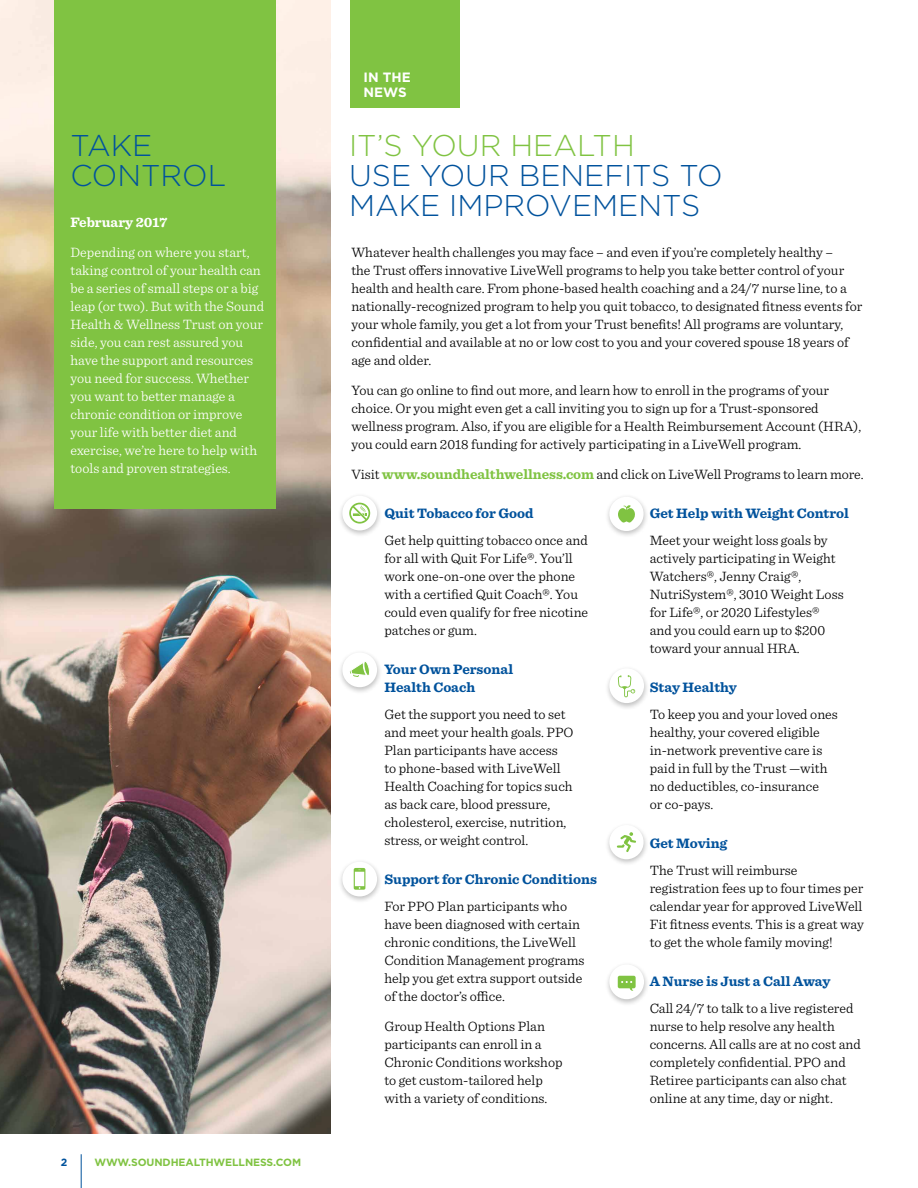
<style>
.page{position:relative;width:918px;height:1188px;background:#fff}
.page>*{position:absolute;margin:0;border:0;box-sizing:border-box;transform-origin:0 0}
.t1{font:300 30px/30px "Gotham";color:#00529c}
.t2{font:300 30px "Gotham";color:#80c342}
.t3{font:300 14.25px/18px "Sentinel";color:#000}
.t4{font:300 14.25px/18px "Sentinel";color:#fff}
.t5{font:700 14.25px/18px "Sentinel";color:#00529c}
.t6{font:700 14.25px "Sentinel";color:#fff}
.t7{font:700 13.5px/15px "Gotham";color:#fff}
.t8{font:700 10.5px "Gotham";letter-spacing:-.01em;color:#80c342}
.t9{font:700 10.5px "Gotham";color:#00529c}
.s1{font-weight:700;color:#80c342}
</style>
<div class="page">
<img style="left:0;top:0;width:331px;height:1134px">
<div style="left:350px;top:0;width:110px;height:108px;background:#80c342"></div>
<hr style="left:81px;top:1154px;width:1px;height:34px;background:#00529c">
<div style="left:54px;top:0;width:222px;height:509px;background:#80c342"></div>
<div style="left:338px;top:493px;width:45px;height:45px;background:#000;opacity:.25"></div>
<div style="left:342px;top:496px;width:35px;height:34px;background:#fff;border-radius:50%"></div>
<svg style="left:349px;top:503px;width:21px;height:21px"></svg>
<div style="left:338px;top:859px;width:45px;height:45px;background:#000;opacity:.25"></div>
<div style="left:342px;top:862px;width:35px;height:34px;background:#fff;border-radius:50%"></div>
<svg style="left:354px;top:868px;width:11px;height:22px"></svg>
<div style="left:605px;top:962px;width:45px;height:45px;background:#000;opacity:.25"></div>
<div style="left:609px;top:964px;width:35px;height:35px;background:#fff;border-radius:50%"></div>
<div style="left:605px;top:822px;width:44px;height:44px;background:#000;opacity:.25"></div>
<div style="left:609px;top:825px;width:35px;height:34px;background:#fff;border-radius:50%"></div>
<svg style="left:617px;top:832px;width:19px;height:20px"></svg>
<div style="left:605px;top:666px;width:45px;height:44px;background:#000;opacity:.25"></div>
<div style="left:609px;top:668px;width:35px;height:35px;background:#fff;border-radius:50%"></div>
<svg style="left:618px;top:675px;width:17px;height:22px"></svg>
<div style="left:605px;top:494px;width:44px;height:44px;background:#000;opacity:.25"></div>
<div style="left:609px;top:497px;width:35px;height:34px;background:#fff;border-radius:50%"></div>
<svg style="left:618px;top:505px;width:17px;height:18px"></svg>
<div style="left:338px;top:650px;width:45px;height:45px;background:#000;opacity:.25"></div>
<div style="left:342px;top:653px;width:35px;height:34px;background:#fff;border-radius:50%"></div>
<svg style="left:350px;top:662px;width:20px;height:15px"></svg>
<svg style="left:618px;top:976px;width:18px;height:15px"></svg>
<h1 class="t1" style="left:70px;top:130px;width:157px">TAKE<br>CONTROL</h1>
<p class="t6" style="left:70px;top:211px;width:98px">February 2017</p>
<p class="t4" style="left:70px;top:243px;width:195px">Depending on where you start, taking control of your health can be a series of small steps or a big leap (or two). But with the Sound<br>Health &amp; Wellness Trust on your side, you can rest assured you have the support and resources you need for success. Whether you want to better manage a chronic condition or improve your life with better diet and exercise, we’re here to help with tools and proven strategies.</p>
<p class="t9" style="left:61px;top:1155px;width:8px">2</p>
<p class="t8" style="left:94px;top:1155px;width:208px">WWW.SOUNDHEALTHWELLNESS.COM</p>
<p class="t7" style="left:364px;top:70px;width:49px">IN THE<br>NEWS</p>
<h1 class="t2" style="left:349px;top:126px;width:287px">IT’S YOUR HEALTH</h1>
<h1 class="t1" style="left:349px;top:160px;width:375px">USE YOUR BENEFITS TO<br>MAKE IMPROVEMENTS</h1>
<p class="t3" style="left:351px;top:243px;width:513px">Whatever health challenges you may face – and even if you’re completely healthy –<br>the Trust offers innovative LiveWell programs to help you take better control of your health and health care. From phone-based health coaching and a 24/7 nurse line, to a nationally-recognized program to help you quit tobacco, to designated fitness events for your whole family, you get a lot from your Trust benefits! All programs are voluntary, confidential and available at no or low cost to you and your covered spouse 18 years of age and older.</p>
<p class="t3" style="left:351px;top:381px;width:511px">You can go online to find out more, and learn how to enroll in the programs of your choice. Or you might even get a call inviting you to sign up for a Trust-sponsored wellness program. Also, if you are eligible for a Health Reimbursement Account (HRA), you could earn 2018 funding for actively participating in a LiveWell program.</p>
<p class="t3" style="left:351px;top:465px;width:514px">Visit <span class="s1">www.soundhealthwellness.com</span> and click on LiveWell Programs to learn more.</p>
<p class="t5" style="left:384px;top:504px;width:151px">Quit Tobacco for Good</p>
<p class="t3" style="left:384px;top:531px;width:205px">Get help quitting tobacco once and for all with Quit For Life®. You’ll work one-on-one over the phone with a certified Quit Coach®. You could even qualify for free nicotine patches or gum.</p>
<p class="t5" style="left:384px;top:660px;width:130px">Your Own Personal<br>Health Coach</p>
<p class="t3" style="left:384px;top:705px;width:191px">Get the support you need to set and meet your health goals. PPO<br>Plan participants have access<br>to phone-based with LiveWell<br>Health Coaching for topics such as back care, blood pressure, cholesterol, exercise, nutrition, stress, or weight control.</p>
<p class="t5" style="left:384px;top:870px;width:214px">Support for Chronic Conditions</p>
<p class="t3" style="left:384px;top:897px;width:202px">For PPO Plan participants who have been diagnosed with certain chronic conditions, the LiveWell<br>Condition Management programs help you get extra support outside of the doctor’s office.</p>
<p class="t3" style="left:384px;top:1017px;width:180px">Group Health Options Plan participants can enroll in a<br>Chronic Conditions workshop to get custom-tailored help with a variety of conditions.</p>
<p class="t5" style="left:650px;top:504px;width:201px">Get Help with Weight Control</p>
<p class="t3" style="left:650px;top:531px;width:196px">Meet your weight loss goals by actively participating in Weight<br>Watchers®, Jenny Craig®,<br>NutriSystem®, 3010 Weight Loss for Life®, or 2020 Lifestyles® and you could earn up to $200 toward your annual HRA.</p>
<p class="t5" style="left:650px;top:678px;width:89px">Stay Healthy</p>
<p class="t3" style="left:650px;top:705px;width:190px">To keep you and your loved ones healthy, your covered eligible in-network preventive care is paid in full by the Trust —with no deductibles, co-insurance<br>or co-pays.</p>
<p class="t5" style="left:650px;top:834px;width:79px">Get Moving</p>
<p class="t3" style="left:650px;top:861px;width:216px">The Trust will reimburse registration fees up to four times per calendar year for approved LiveWell Fit fitness events. This is a great way to get the whole family moving!</p>
<p class="t5" style="left:650px;top:972px;width:183px">A Nurse is Just a Call Away</p>
<p class="t3" style="left:650px;top:999px;width:213px">Call 24/7 to talk to a live registered nurse to help resolve any health concerns. All calls are at no cost and completely confidential. PPO and Retiree participants can also chat online at any time, day or night.</p>
</div>
